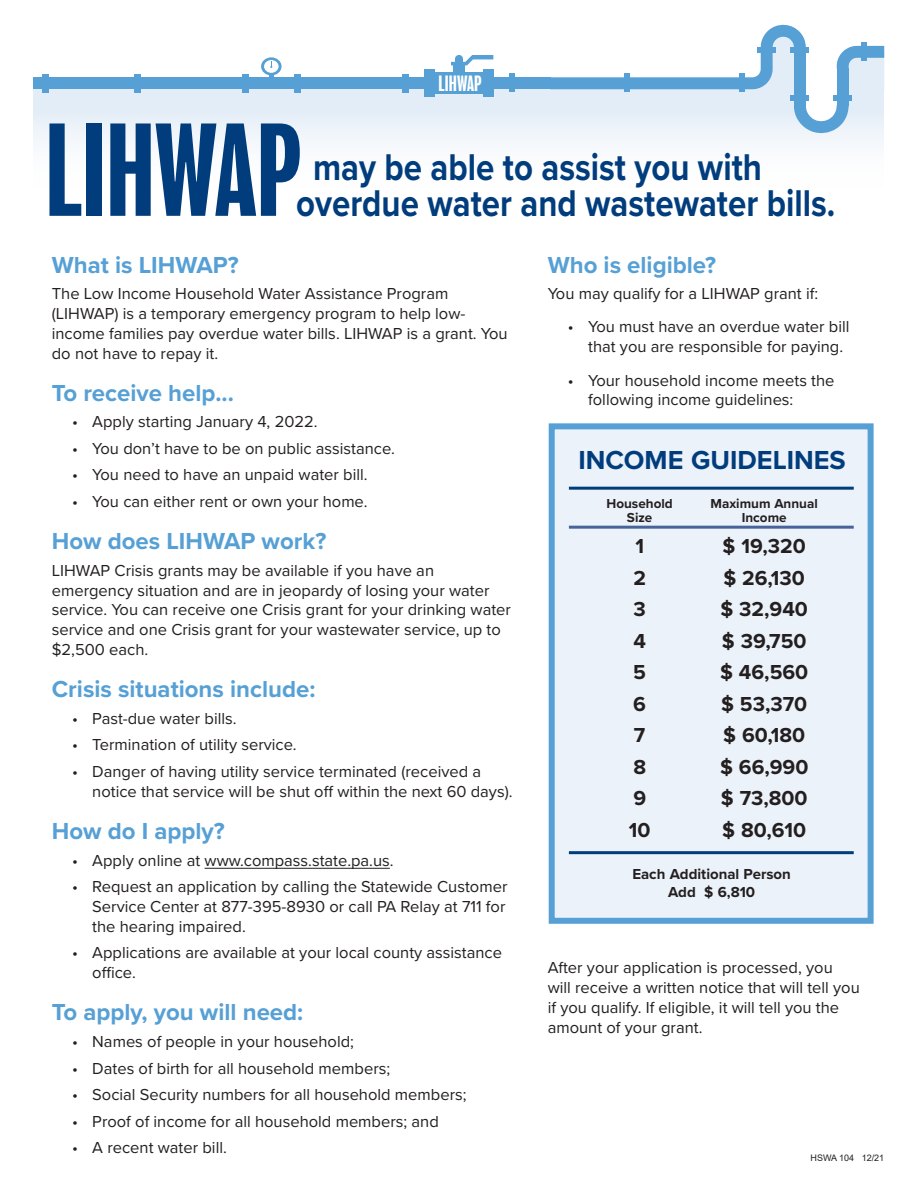
<style>
.page{position:relative;width:918px;height:1188px;background:#fff}
.page>*{position:absolute;margin:0;border:0;box-sizing:border-box;transform-origin:0 0}
.t1{font:condensed 121.5px "Balboa";color:#013d7d}
.t2{font:700 38.55px "Proxima Nova";color:#013d7d;scale:.85 1}
.t3{font:700 27px "Proxima Nova";color:#013d7d}
.t4{font:700 24px "Proxima Nova";color:#56a0d5}
.t5{font:700 21px "Proxima Nova";color:#231f20}
.t6{font:condensed 20.4px "Balboa";color:#fff}
.t7{font:16.5px/19.8px "Proxima Nova";color:#231f20}
.t8{font:700 15px/18px "Proxima Nova";color:#231f20;text-align:center}
.t9{font:700 13.5px "Proxima Nova";color:#231f20}
.t10{font:9px "Arial";color:#231f20}
</style>
<div class="page">
<div style="left:34px;top:84px;width:850px;height:108px;background:linear-gradient(to bottom,#dde9f5,#fff)"></div>
<div style="left:509px;top:74px;width:6px;height:18px;background:#56a0d5"></div>
<svg style="left:550px;top:24px;width:334px;height:114px"></svg>
<div style="left:861px;top:43px;width:6px;height:18px;background:#56a0d5"></div>
<div style="left:833px;top:95px;width:19px;height:6px;background:#56a0d5"></div>
<div style="left:791px;top:95px;width:18px;height:6px;background:#56a0d5"></div>
<div style="left:791px;top:47px;width:18px;height:6px;background:#56a0d5"></div>
<div style="left:757px;top:47px;width:19px;height:6px;background:#56a0d5"></div>
<div style="left:34px;top:77px;width:517px;height:12px;background:#56a0d5"></div>
<div style="left:242px;top:74px;width:7px;height:19px;background:#56a0d5"></div>
<div style="left:294px;top:74px;width:7px;height:19px;background:#56a0d5"></div>
<svg style="left:261px;top:57px;width:21px;height:20px"></svg>
<div style="left:402px;top:74px;width:7px;height:19px;background:#56a0d5"></div>
<div style="left:134px;top:74px;width:7px;height:19px;background:#56a0d5"></div>
<div style="left:42px;top:74px;width:7px;height:19px;background:#56a0d5"></div>
<div style="left:433px;top:72px;width:52px;height:21px;background:#56a0d5"></div>
<div style="left:453px;top:64px;width:12px;height:9px;background:#56a0d5"></div>
<div style="left:483px;top:69px;width:10px;height:28px;background:#56a0d5"></div>
<div style="left:425px;top:69px;width:10px;height:28px;background:#56a0d5"></div>
<svg style="left:451px;top:55px;width:42px;height:10px"></svg>
<hr style="left:205px;top:868px;width:185px;height:1px;background:#231f20">
<div style="left:549px;top:423px;width:325px;height:501px;background:#ecf2f9;border:6px solid #56a0d5"></div>
<hr style="left:569px;top:487px;width:285px;height:3px;background:#013d7d">
<hr style="left:569px;top:526px;width:285px;height:3px;background:#46639a">
<hr style="left:569px;top:851px;width:285px;height:3px;background:#013d7d">
<p class="t6" style="left:439px;top:73px;width:45px">LIHWAP</p>
<h1 class="t1" style="left:45px;top:108px;width:258px">LIHWAP</h1>
<h2 class="t2" style="left:313px;top:139px;width:530px">may be able to assist you with</h2>
<h2 class="t2" style="left:296px;top:175px;width:636px">overdue water and wastewater bills.</h2>
<h3 class="t4" style="left:52px;top:247px;width:188px">What is LIHWAP?</h3>
<p class="t7" style="left:52px;top:283px;width:457px">The Low Income Household Water Assistance Program (LIHWAP) is a temporary emergency program to help low&shy;income families pay overdue water bills. LIHWAP is a grant. You do not have to repay it.</p>
<h3 class="t4" style="left:52px;top:375px;width:184px">To receive help...</h3>
<p class="t7" style="left:72px;top:411px;width:247px">• Apply starting January 4, 2022.</p>
<p class="t7" style="left:72px;top:438px;width:324px">• You don’t have to be on public assistance.</p>
<p class="t7" style="left:72px;top:464px;width:297px">• You need to have an unpaid water bill.</p>
<p class="t7" style="left:72px;top:491px;width:297px">• You can either rent or own your home.</p>
<h3 class="t4" style="left:52px;top:523px;width:276px">How does LIHWAP work?</h3>
<p class="t7" style="left:52px;top:560px;width:461px">LIHWAP Crisis grants may be available if you have an emergency situation and are in jeopardy of losing your water service. You can receive one Crisis grant for your drinking water service and one Crisis grant for your wastewater service, up to $2,500 each.</p>
<h3 class="t4" style="left:52px;top:671px;width:265px">Crisis situations include:</h3>
<p class="t7" style="left:72px;top:708px;width:166px">• Past-due water bills.</p>
<p class="t7" style="left:72px;top:734px;width:226px">• Termination of utility service.</p>
<p class="t7" style="left:92px;top:761px;width:422px;text-indent:-20px">• Danger of having utility service terminated (received a notice that service will be shut off within the next 60 days).</p>
<h3 class="t4" style="left:52px;top:813px;width:174px">How do I apply?</h3>
<p class="t7" style="left:72px;top:850px;width:323px">• Apply online at www.compass.state.pa.us.</p>
<p class="t7" style="left:92px;top:876px;width:417px;text-align:justify;text-indent:-20px">• Request an application by calling the Statewide Customer Service Center at 877-395-8930 or call PA Relay at 711 for the hearing impaired.</p>
<p class="t7" style="left:92px;top:942px;width:411px;text-indent:-20px">• Applications are available at your local county assistance office.</p>
<h3 class="t4" style="left:52px;top:995px;width:253px">To apply, you will need:</h3>
<p class="t7" style="left:72px;top:1031px;width:283px">• Names of people in your household;</p>
<p class="t7" style="left:72px;top:1057px;width:320px">• Dates of birth for all household members;</p>
<p class="t7" style="left:72px;top:1084px;width:396px">• Social Security numbers for all household members;</p>
<p class="t7" style="left:72px;top:1111px;width:368px">• Proof of income for all household members; and</p>
<p class="t7" style="left:72px;top:1137px;width:156px">• A recent water bill.</p>
<h3 class="t4" style="left:548px;top:247px;width:170px">Who is eligible?</h3>
<p class="t7" style="left:548px;top:283px;width:272px">You may qualify for a LIHWAP grant if:</p>
<p class="t7" style="left:588px;top:316px;width:263px;text-indent:-20px">• You must have an overdue water bill that you are responsible for paying.</p>
<p class="t7" style="left:588px;top:369px;width:248px;text-indent:-20px">• Your household income meets the following income guidelines:</p>
<h3 class="t3" style="left:578px;top:440px;width:269px">INCOME GUIDELINES</h3>
<p class="t9" style="left:607px;top:494px;width:68px">Household</p>
<p class="t9" style="left:711px;top:494px;width:109px">Maximum Annual</p>
<p class="t9" style="left:627px;top:507px;width:27px">Size</p>
<p class="t9" style="left:742px;top:507px;width:46px">Income</p>
<p class="t5" style="left:635px;top:531px;width:10px">1</p>
<p class="t5" style="left:723px;top:531px;width:85px">$ 19,320</p>
<p class="t5" style="left:633px;top:562px;width:14px">2</p>
<p class="t5" style="left:723px;top:562px;width:83px">$ 26,130</p>
<p class="t5" style="left:634px;top:594px;width:14px">3</p>
<p class="t5" style="left:720px;top:594px;width:89px">$ 32,940</p>
<p class="t5" style="left:633px;top:625px;width:14px">4</p>
<p class="t5" style="left:722px;top:625px;width:86px">$ 39,750</p>
<p class="t5" style="left:633px;top:657px;width:14px">5</p>
<p class="t5" style="left:720px;top:657px;width:90px">$ 46,560</p>
<p class="t5" style="left:633px;top:688px;width:14px">6</p>
<p class="t5" style="left:721px;top:688px;width:88px">$ 53,370</p>
<p class="t5" style="left:634px;top:720px;width:13px">7</p>
<p class="t5" style="left:723px;top:720px;width:83px">$ 60,180</p>
<p class="t5" style="left:633px;top:751px;width:14px">8</p>
<p class="t5" style="left:720px;top:751px;width:90px">$ 66,990</p>
<p class="t5" style="left:633px;top:783px;width:14px">9</p>
<p class="t5" style="left:721px;top:783px;width:88px">$ 73,800</p>
<p class="t5" style="left:629px;top:814px;width:23px">10</p>
<p class="t5" style="left:722px;top:814px;width:85px">$ 80,610</p>
<p class="t8" style="left:632px;top:865px;width:160px">Each Additional Person<br>Add $ 6,810</p>
<p class="t7" style="left:548px;top:957px;width:314px">After your application is processed, you will receive a written notice that will tell you if you qualify. If eligible, it will tell you the amount of your grant.</p>
<p class="t10" style="left:811px;top:1151px;width:75px">HSWA 104 12/21</p>
</div>
